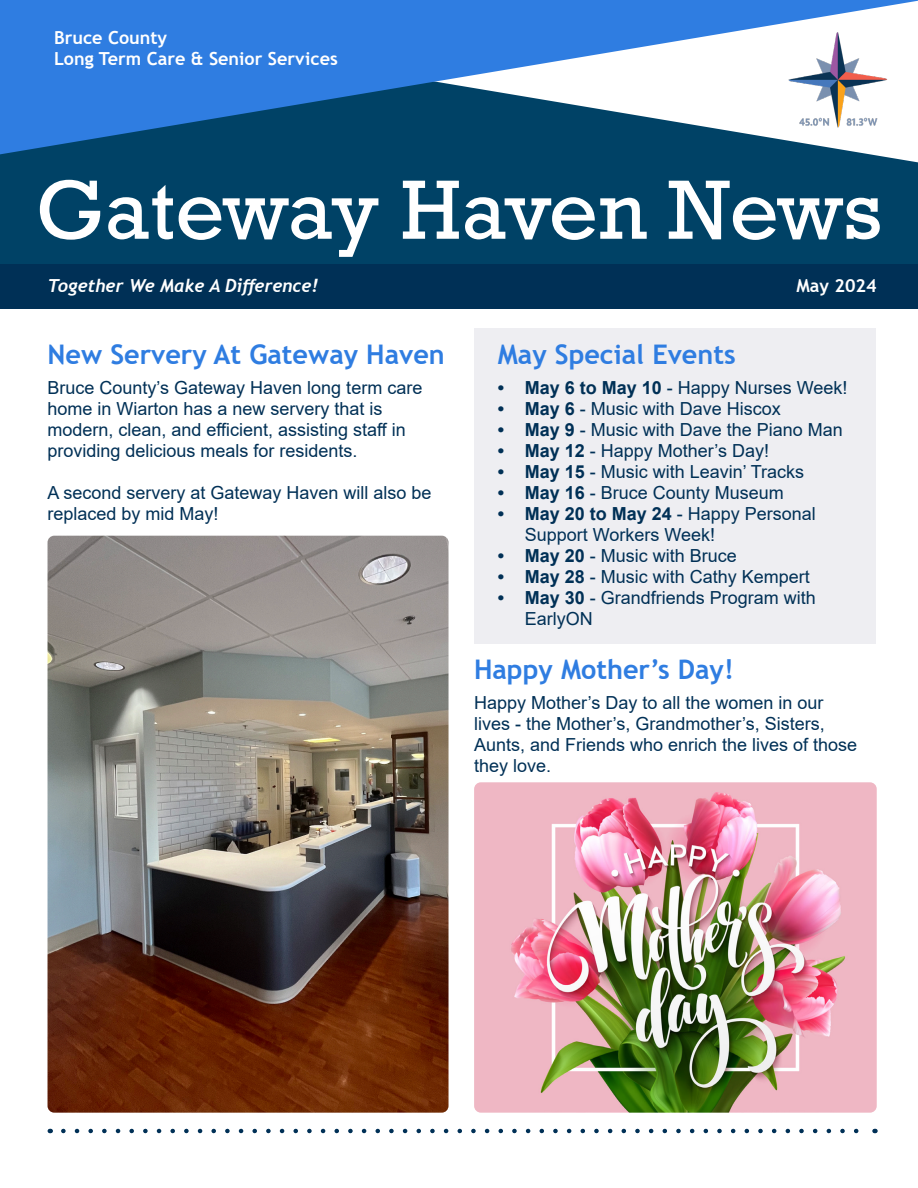
<style>
.page{position:relative;width:918px;height:1188px;background:#fff}
.page>*{position:absolute;margin:0;border:0;box-sizing:border-box;transform-origin:0 0}
.t1{font:85.5px "Rockwell";color:#fff}
.t2{font:700 27px "Trebuchet MS";color:#2f7de1}
.t3{font:18px/21px "Arial";color:#003056}
.t4{font:700 18px/21.6px "Trebuchet MS";color:#fff}
.t5{font:italic 700 18px "Trebuchet";color:#fff}
.s1{font-weight:700}
</style>
<div class="page">
<div style="left:0;top:154px;width:918px;height:110px;background:#004266"></div>
<svg style="left:0;top:0;width:918px;height:154px;fill:#2f7de1"></svg>
<img style="left:777px;top:32px;width:120px;height:98px">
<div style="left:0;top:264px;width:918px;height:45px;background:#003056"></div>
<svg style="left:63px;top:1129px;width:796px;height:4px"></svg>
<div style="left:474px;top:328px;width:401px;height:316px;background:#eeeef2"></div>
<img style="left:48px;top:536px;width:401px;height:577px">
<img style="left:474px;top:782px;width:403px;height:331px">
<p class="t4" style="left:54px;top:26px;width:285px">Bruce County<br>Long Term Care &amp; Senior Services</p>
<h1 class="t1" style="left:36px;top:161px;width:848px">Gateway Haven News</h1>
<p class="t5" style="left:48px;top:274px;width:272px">Together We Make A Difference!</p>
<p class="t4" style="left:797px;top:275px;width:82px">May 2024</p>
<h2 class="t2" style="left:48px;top:338px;width:399px">New Servery At Gateway Haven</h2>
<p class="t3" style="left:48px;top:377px;width:376px">Bruce County’s Gateway Haven long term care home in Wiarton has a new servery that is modern, clean, and efficient, assisting staff in providing delicious meals for residents.</p>
<p class="t3" style="left:48px;top:482px;width:386px">A second servery at Gateway Haven will also be replaced by mid May!</p>
<h2 class="t2" style="left:498px;top:338px;width:239px">May Special Events</h2>
<p class="t3" style="left:498px;top:377px;width:351px"><span class="s1">• May 6 to May 10</span> - Happy Nurses Week!</p>
<p class="t3" style="left:498px;top:398px;width:285px"><span class="s1">• May 6</span> - Music with Dave Hiscox</p>
<p class="t3" style="left:498px;top:419px;width:347px"><span class="s1">• May 9</span> - Music with Dave the Piano Man</p>
<p class="t3" style="left:498px;top:440px;width:273px"><span class="s1">• May 12</span> - Happy Mother’s Day!</p>
<p class="t3" style="left:498px;top:461px;width:308px"><span class="s1">• May 15</span> - Music with Leavin’ Tracks</p>
<p class="t3" style="left:498px;top:482px;width:288px"><span class="s1">• May 16</span> - Bruce County Museum</p>
<p class="t3" style="left:525px;top:503px;width:293px;text-indent:-27px"><span class="s1">• May 20 to May 24</span> - Happy Personal<br>Support Workers Week!</p>
<p class="t3" style="left:498px;top:545px;width:241px"><span class="s1">• May 20</span> - Music with Bruce</p>
<p class="t3" style="left:498px;top:566px;width:314px"><span class="s1">• May 28</span> - Music with Cathy Kempert</p>
<p class="t3" style="left:525px;top:587px;width:293px;text-indent:-27px"><span class="s1">• May 30</span> - Grandfriends Program with<br>EarlyON</p>
<h2 class="t2" style="left:474px;top:652px;width:261px">Happy Mother’s Day!</h2>
<p class="t3" style="left:474px;top:692px;width:385px">Happy Mother’s Day to all the women in our lives - the Mother’s, Grandmother’s, Sisters, Aunts, and Friends who enrich the lives of those they love.</p>
</div>
